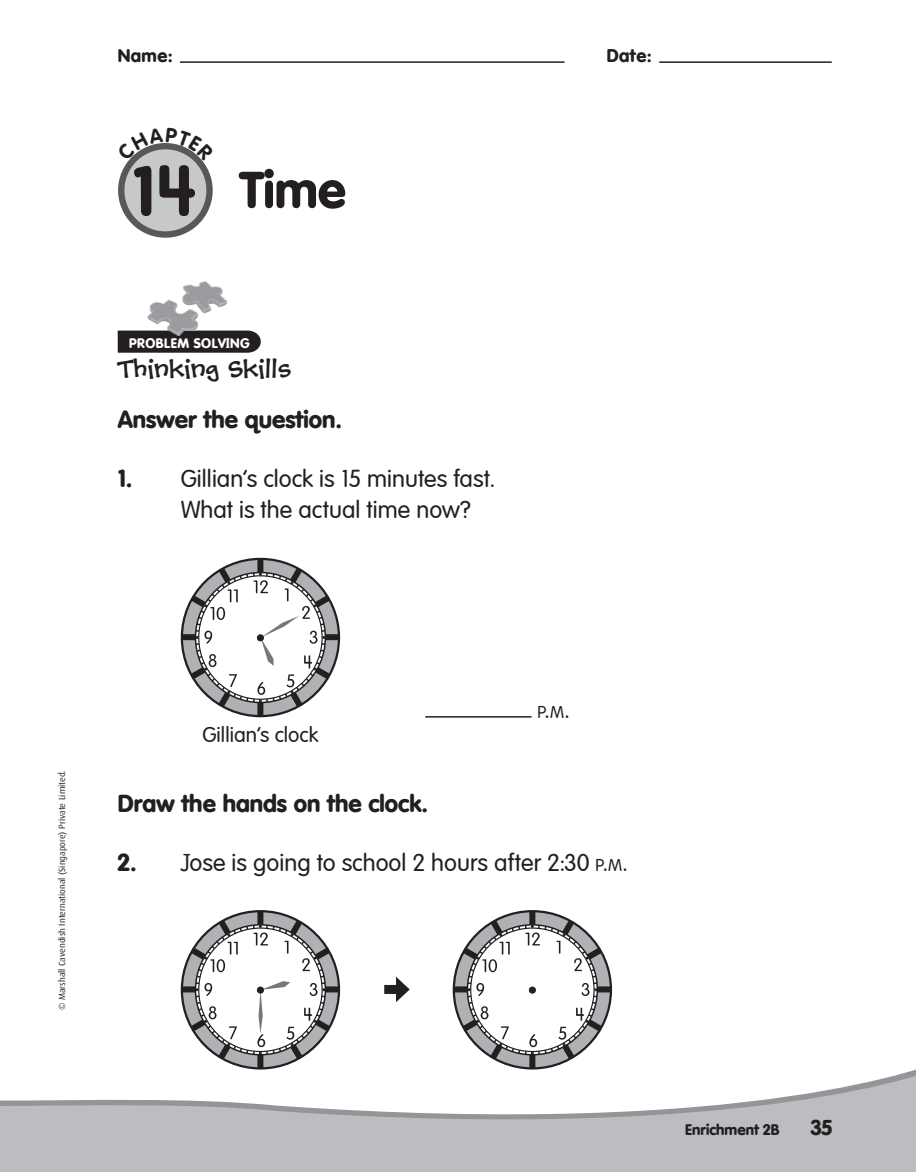
<style>
.page{position:relative;width:916px;height:1172px;background:#fff}
.page>*{position:absolute;margin:0;border:0;box-sizing:border-box;transform-origin:0 0}
.t1{font:700 69.6px "S Math VAG Rounded";color:#231f20}
.t2{font:900 50.7px "S Math VAG Rounded";color:#231f20}
.t3{font:300 24px/31.5px "S Math VAG Rounded";color:#231f20}
.t4{font:900 24px "S Math VAG Rounded";color:#231f20}
.t5{font:24px "FM Black Cherry Moon BT";color:#231f20}
.t6{font:300 21px "S Math VAG Rounded";letter-spacing:.005em;color:#231f20}
.t7{font:900 21px "S Math VAG Rounded";color:#231f20}
.t8{font:900 18px "S Math VAG Rounded";letter-spacing:.025em;color:#231f20}
.t9{font:300 16.8px "S Math VAG Rounded";color:#231f20}
.t10{font:900 15px "S Math VAG Rounded";color:#231f20}
.t11{font:900 13.5px "S Math VAG Rounded";letter-spacing:.03em;color:#fff}
.t12{font:9px "Dax";color:#231f20}
.s1{font-weight:900}
.s2{font-size:24px}
.s3{font-size:16.8px}
.s4{font-style:inherit}
</style>
<div class="page">
<svg style="left:0;top:1068px;width:916px;height:103px;fill:#bcbdc0"></svg>
<hr style="left:180px;top:61px;width:384px;height:2px;background:#231f20">
<hr style="left:659px;top:61px;width:173px;height:2px;background:#231f20">
<div style="left:121px;top:146px;width:89px;height:88px;background:#c7c8ca;border-radius:50%"></div>
<div style="left:118px;top:143px;width:95px;height:95px;border:6px solid #57585a;border-radius:50%"></div>
<div style="left:118px;top:330px;width:143px;height:22px;background:#231f20"></div>
<img style="left:147px;top:281px;width:80px;height:55px">
<svg style="left:182px;top:558px;width:157px;height:158px"></svg>
<hr style="left:425px;top:716px;width:107px;height:1px;background:#231f20">
<svg style="left:182px;top:910px;width:157px;height:158px"></svg>
<svg style="left:454px;top:910px;width:157px;height:158px"></svg>
<div style="left:384px;top:984px;width:17px;height:9px;background:#231f20"></div>
<svg style="left:396px;top:976px;width:14px;height:25px"></svg>
<svg style="left:128px;top:143px;width:75px;height:18px"></svg>
<p class="t8" style="left:118px;top:45px;width:57px">Name:</p>
<p class="t8" style="left:607px;top:45px;width:47px">Date:</p>
<h1 class="t1" style="left:130px;top:150px;width:67px">14</h1>
<h2 class="t2" style="left:240px;top:159px;width:108px">Time</h2>
<p class="t11" style="left:129px;top:335px;width:122px">PROBLEM SOLVING</p>
<p class="t5" style="left:119px;top:353px;width:173px">Thinking Skills</p>
<p class="t4" style="left:118px;top:405px;width:226px">Answer the question.</p>
<p class="t3" style="left:181px;top:463px;width:316px;text-indent:-63px"><span class="s1">1.</span> Gillian’s clock is 15 minutes fast.<br>What is the actual time now?</p>
<p class="t12" style="left:57px;top:1009px;width:241px;rotate:-90deg">© Marshall Cavendish International (Singapore) Private Limited.</p>
<p class="t6" style="left:202px;top:722px;width:117px">Gillian’s clock</p>
<p class="t9" style="left:538px;top:702px;width:34px">P<span class="s2">.</span>M<span class="s2">.</span></p>
<p class="t4" style="left:118px;top:789px;width:312px">Draw the hands on the clock.</p>
<p class="t3" style="left:118px;top:846px;width:512px"><span class="s1">2.</span> Jose is going to school 2 hours after 2:30 <span class="s3">P</span><span class="s4">.</span><span class="s3">M</span><span class="s4">.</span></p>
<p class="t10" style="left:685px;top:1120px;width:96px">Enrichment 2B</p>
<p class="t7" style="left:811px;top:1114px;width:23px">35</p>
</div>
